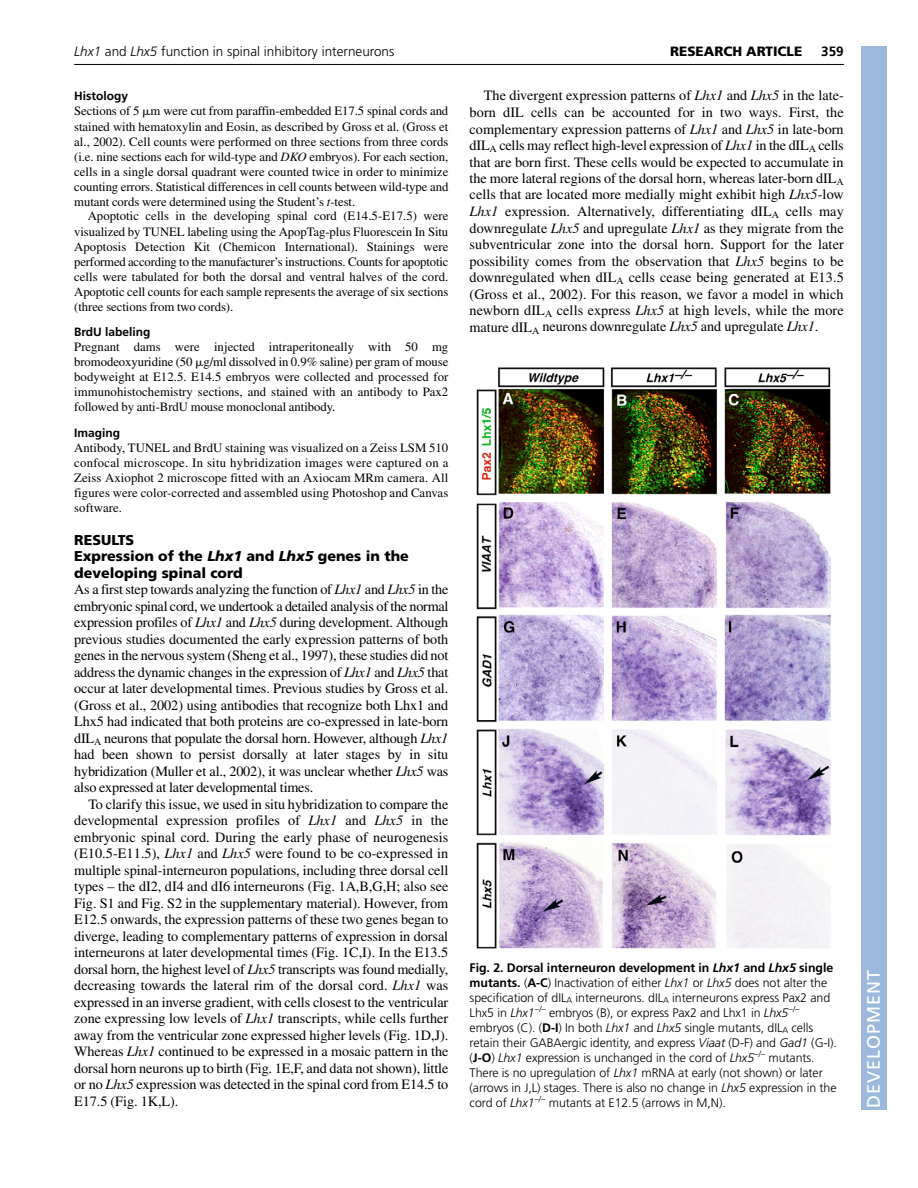
<style>
.page{position:relative;width:918px;height:1188px;background:#fff}
.page>*{position:absolute;margin:0;border:0;box-sizing:border-box;transform-origin:0 0}
.t1{font:18px "Frutiger LT Std";letter-spacing:.055em;color:#fff}
.t2{font:14.25px/16.5px "Times";letter-spacing:-.005em;color:#000;text-align:justify}
.t3{font:900 14.25px/16.5px "Frutiger LT Std";color:#000}
.t4{font:300 13.5px "Frutiger LT Std";color:#000}
.t5{font:900 13.5px "Frutiger LT Std";color:#000}
.t6{font:700 13.5px "Frutiger LT Std";color:#000}
.t7{font:12.75px/15px "Times";letter-spacing:-.005em;color:#000;text-align:justify}
.t8{font:300 12.3px/15px "Frutiger LT Std";letter-spacing:-.005em;color:#000}
.t9{font:700 12px "Frutiger LT Std";color:#000}
.s1{font-style:italic}
.s2{font-family:"Mathematical Pi One"}
.s3{font-weight:700}
.s4{font-weight:700;font-style:italic}
</style>
<div class="page">
<div style="left:861px;top:46px;width:25px;height:1064px;background:#9cb9db"></div>
<hr style="left:74px;top:64px;width:770px;height:1px;background:#000">
<img style="left:476px;top:367px;width:355px;height:582px">
<p class="t4" style="left:74px;top:46px;width:322px"><span class="s1">Lhx1</span> and <span class="s1">Lhx5</span> function in spinal inhibitory interneurons</p>
<p class="t5" style="left:670px;top:46px;width:134px">RESEARCH ARTICLE</p>
<p class="t6" style="left:821px;top:46px;width:24px">359</p>
<p class="t9" style="left:74px;top:92px;width:55px">Histology</p>
<p class="t7" style="left:74px;top:105px;width:376px">Sections of 5 <span class="s2">-</span>m were cut from paraffin-embedded E17.5 spinal cords and stained with hematoxylin and Eosin, as described by Gross et al. (Gross et al., 2002). Cell counts were performed on three sections from three cords (i.e. nine sections each for wild-type and <span class="s1">DKO</span> embryos). For each section, cells in a single dorsal quadrant were counted twice in order to minimize counting errors. Statistical differences in cell counts between wild-type and mutant cords were determined using the Student’s <span class="s1">t</span>-test.</p>
<p class="t7" style="left:74px;top:210px;width:376px;text-indent:14px">Apoptotic cells in the developing spinal cord (E14.5-E17.5) were visualized by TUNEL labeling using the ApopTag-plus Fluorescein In Situ Apoptosis Detection Kit (Chemicon International). Stainings were performed according to the manufacturer’s instructions. Counts for apoptotic cells were tabulated for both the dorsal and ventral halves of the cord.<br>Apoptotic cell counts for each sample represents the average of six sections (three sections from two cords).</p>
<p class="t9" style="left:74px;top:327px;width:78px">BrdU labeling</p>
<p class="t7" style="left:74px;top:341px;width:376px">Pregnant dams were injected intraperitoneally with 50 mg bromodeoxyuridine (50 <span class="s2">-</span>g/ml dissolved in 0.9% saline) per gram of mouse bodyweight at E12.5. E14.5 embryos were collected and processed for immunohistochemistry sections, and stained with an antibody to Pax2 followed by anti-BrdU mouse monoclonal antibody.</p>
<p class="t9" style="left:74px;top:428px;width:47px">Imaging</p>
<p class="t7" style="left:74px;top:441px;width:376px">Antibody, TUNEL and BrdU staining was visualized on a Zeiss LSM 510 confocal microscope. In situ hybridization images were captured on a Zeiss Axiophot 2 microscope fitted with an Axiocam MRm camera. All figures were color-corrected and assembled using Photoshop and Canvas software.</p>
<p class="t3" style="left:74px;top:533px;width:336px">RESULTS<br>Expression of the <span class="s1">Lhx1</span> and <span class="s1">Lhx5</span> genes in the developing spinal cord</p>
<p class="t2" style="left:74px;top:583px;width:376px">As a first step towards analyzing the function of <span class="s1">Lhx1</span> and <span class="s1">Lhx5</span> in the embryonic spinal cord, we undertook a detailed analysis of the normal expression profiles of <span class="s1">Lhx1</span> and <span class="s1">Lhx5</span> during development. Although previous studies documented the early expression patterns of both genes in the nervous system (Sheng et al., 1997), these studies did not address the dynamic changes in the expression of <span class="s1">Lhx1</span> and <span class="s1">Lhx5</span> that occur at later developmental times. Previous studies by Gross et al. (Gross et al., 2002) using antibodies that recognize both Lhx1 and Lhx5 had indicated that both proteins are co-expressed in late-born dIL<sub>A</sub> neurons that populate the dorsal horn. However, although <span class="s1">Lhx1 </span>had been shown to persist dorsally at later stages by in situ hybridization (Muller et al., 2002), it was unclear whether <span class="s1">Lhx5</span> was also expressed at later developmental times.</p>
<p class="t2" style="left:74px;top:797px;width:376px;text-indent:14px">To clarify this issue, we used in situ hybridization to compare the developmental expression profiles of <span class="s1">Lhx1</span> and <span class="s1">Lhx5</span> in the embryonic spinal cord. During the early phase of neurogenesis (E10.5-E11.5), <span class="s1">Lhx1</span> and <span class="s1">Lhx5</span> were found to be co-expressed in multiple spinal-interneuron populations, including three dorsal cell types – the dI2, dI4 and dI6 interneurons (Fig. 1A,B,G,H; also see Fig. S1 and Fig. S2 in the supplementary material). However, from E12.5 onwards, the expression patterns of these two genes began to diverge, leading to complementary patterns of expression in dorsal interneurons at later developmental times (Fig. 1C,I). In the E13.5 dorsal horn, the highest level of <span class="s1">Lhx5</span> transcripts was found medially, decreasing towards the lateral rim of the dorsal cord. <span class="s1">Lhx1</span> was expressed in an inverse gradient, with cells closest to the ventricular zone expressing low levels of <span class="s1">Lhx1</span> transcripts, while cells further away from the ventricular zone expressed higher levels (Fig. 1D,J).<br>Whereas <span class="s1">Lhx1</span> continued to be expressed in a mosaic pattern in the dorsal horn neurons up to birth (Fig. 1E,F, and data not shown), little or no <span class="s1">Lhx5</span> expression was detected in the spinal cord from E14.5 to E17.5 (Fig. 1K,L).</p>
<p class="t2" style="left:470px;top:89px;width:376px;text-indent:14px">The divergent expression patterns of <span class="s1">Lhx1</span> and <span class="s1">Lhx5</span> in the late&shy;born dIL cells can be accounted for in two ways. First, the complementary expression patterns of <span class="s1">Lhx1</span> and <span class="s1">Lhx5</span> in late-born dIL<sub>A</sub> cells may reflect high-level expression of <span class="s1">Lhx1</span> in the dIL<sub>A</sub> cells that are born first. These cells would be expected to accumulate in the more lateral regions of the dorsal horn, whereas later-born dIL<sub>A </sub>cells that are located more medially might exhibit high <span class="s1">Lhx5</span>-low <span class="s1">Lhx1</span> expression. Alternatively, differentiating dIL<sub>A</sub> cells may downregulate <span class="s1">Lhx5</span> and upregulate <span class="s1">Lhx1</span> as they migrate from the subventricular zone into the dorsal horn. Support for the later possibility comes from the observation that <span class="s1">Lhx5</span> begins to be downregulated when dIL<sub>A</sub> cells cease being generated at E13.5 (Gross et al., 2002). For this reason, we favor a model in which newborn dIL<sub>A</sub> cells express <span class="s1">Lhx5</span> at high levels, while the more mature dIL<sub>A</sub> neurons downregulate <span class="s1">Lhx5</span> and upregulate <span class="s1">Lhx1</span>.</p>
<p class="t8" style="left:470px;top:961px;width:369px"><span class="s3">Fig. 2. Dorsal interneuron development in</span> <span class="s4">Lhx1</span> <span class="s3">and</span> <span class="s4">Lhx5</span> <span class="s3">single mutants.</span> (<span class="s3">A-C</span>) Inactivation of either <span class="s1">Lhx1</span> or <span class="s1">Lhx5</span> does not alter the specification of dIL<sub>A</sub> interneurons. dIL<sub>A</sub> interneurons express Pax2 and Lhx5 in <span class="s1">Lhx1</span><sup>–/–</sup> embryos (B), or express Pax2 and Lhx1 in <span class="s1">Lhx5</span><sup>–/– </sup>embryos (C). (<span class="s3">D-I</span>) In both <span class="s1">Lhx1</span> and <span class="s1">Lhx5</span> single mutants, dIL<sub>A</sub> cells retain their GABAergic identity, and express <span class="s1">Viaat</span> (D-F) and <span class="s1">Gad1</span> (G-I). (<span class="s3">J-O</span>) <span class="s1">Lhx1</span> expression is unchanged in the cord of <span class="s1">Lhx5</span><sup>–/–</sup> mutants.<br>There is no upregulation of <span class="s1">Lhx1</span> mRNA at early (not shown) or later (arrows in J,L) stages. There is also no change in <span class="s1">Lhx5</span> expression in the cord of <span class="s1">Lhx1</span><sup>–/–</sup> mutants at E12.5 (arrows in M,N).</p>
<p class="t1" style="left:863px;top:1108px;width:140px;rotate:-90deg">DEVELOPMENT</p>
</div>
